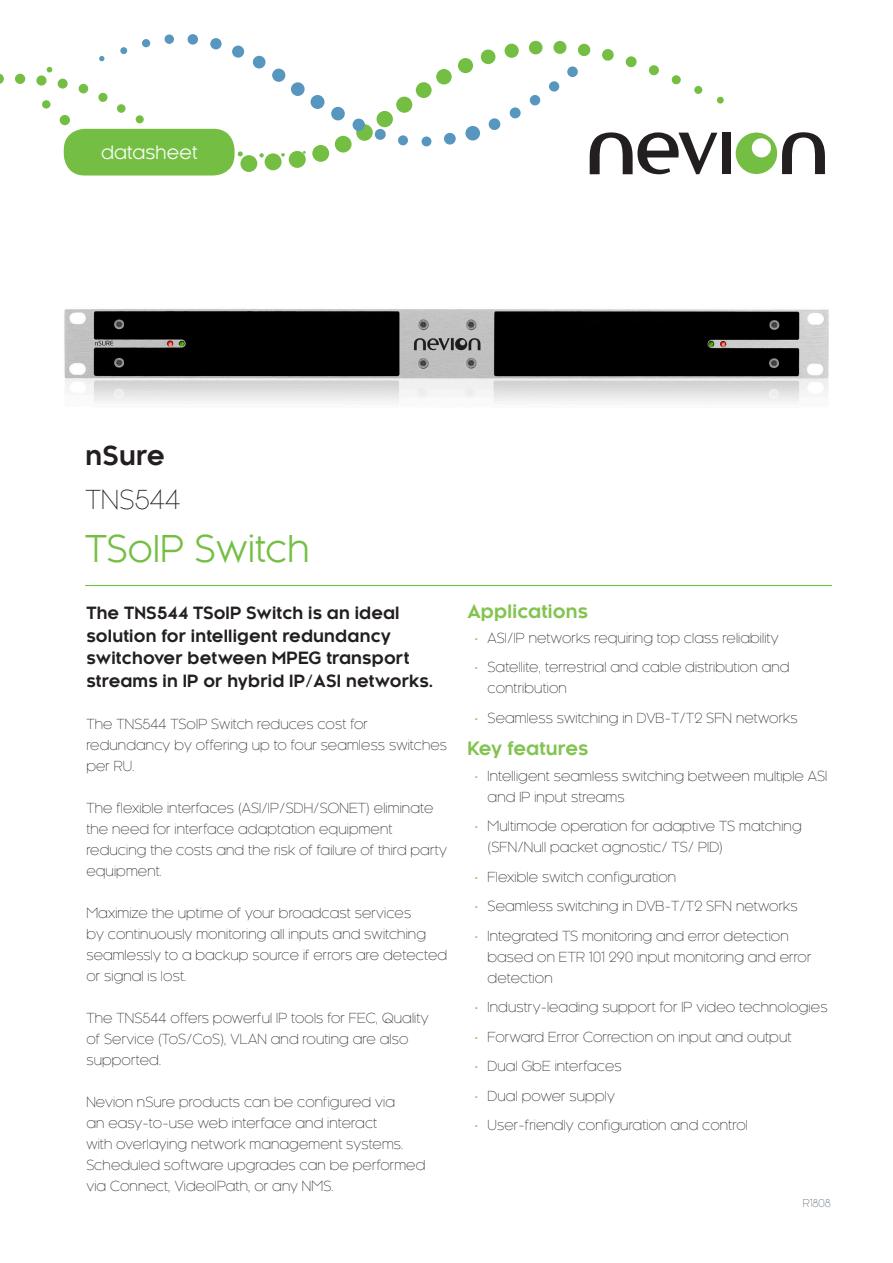
<style>
.page{position:relative;width:893px;height:1263px;background:#fff}
.page>*{position:absolute;margin:0;border:0;box-sizing:border-box;transform-origin:0 0}
.Product_Name_and_sho{font:36px "Kessel 105";letter-spacing:.01em;color:#74bf43}
.Product_model_number{font:300 25.5px "Kessel 105";letter-spacing:.01em;color:#231f20}
.Product_family{font:700 25.5px "Kessel 105";letter-spacing:.01em;color:#231f20}
.Head_3{font:700 18px "Kessel 105";letter-spacing:.01em;color:#82c451}
.t1{font:18px "Kessel 105";letter-spacing:.01em;color:#fff}
.Bold_intro_text{font:700 16.5px/22.5px "Kessel 105";letter-spacing:.01em;color:#231f20}
.Paragraph_content{font:300 13.5px/21px "Kessel 105";letter-spacing:.01em;color:#231f20}
.Rev_number{font:300 10.5px "Kessel 105";color:#475865}
.s1{color:#74bf43}
</style>
<div class="page">
<svg style="left:590px;top:132px;width:127px;height:42px"></svg>
<div style="left:722px;top:133px;width:9px;height:41px;background:#231f20"></div>
<svg style="left:736px;top:132px;width:89px;height:42px"></svg>
<svg style="left:47px;top:67px;width:5px;height:5px"></svg>
<div style="left:42px;top:100px;width:8px;height:9px;background:#74bf43;border-radius:50%"></div>
<div style="left:60px;top:115px;width:10px;height:10px;background:#74bf43;border-radius:50%"></div>
<div style="left:240px;top:155px;width:17px;height:17px;background:#74bf43;border-radius:50%"></div>
<div style="left:265px;top:153px;width:17px;height:17px;background:#74bf43;border-radius:50%"></div>
<div style="left:289px;top:151px;width:17px;height:17px;background:#74bf43;border-radius:50%"></div>
<div style="left:312px;top:145px;width:17px;height:17px;background:#74bf43;border-radius:50%"></div>
<div style="left:335px;top:136px;width:17px;height:17px;background:#74bf43;border-radius:50%"></div>
<div style="left:356px;top:124px;width:17px;height:17px;background:#74bf43;border-radius:50%"></div>
<div style="left:376px;top:111px;width:17px;height:16px;background:#74bf43;border-radius:50%"></div>
<div style="left:396px;top:97px;width:16px;height:16px;background:#74bf43;border-radius:50%"></div>
<div style="left:416px;top:82px;width:16px;height:16px;background:#74bf43;border-radius:50%"></div>
<div style="left:436px;top:69px;width:16px;height:16px;background:#74bf43;border-radius:50%"></div>
<div style="left:458px;top:58px;width:15px;height:15px;background:#74bf43;border-radius:50%"></div>
<div style="left:481px;top:49px;width:14px;height:15px;background:#74bf43;border-radius:50%"></div>
<div style="left:504px;top:44px;width:15px;height:14px;background:#74bf43;border-radius:50%"></div>
<div style="left:529px;top:41px;width:14px;height:13px;background:#74bf43;border-radius:50%"></div>
<div style="left:553px;top:41px;width:13px;height:13px;background:#74bf43;border-radius:50%"></div>
<div style="left:578px;top:44px;width:12px;height:12px;background:#74bf43;border-radius:50%"></div>
<div style="left:602px;top:49px;width:12px;height:12px;background:#74bf43;border-radius:50%"></div>
<div style="left:626px;top:56px;width:11px;height:11px;background:#74bf43;border-radius:50%"></div>
<div style="left:649px;top:65px;width:10px;height:10px;background:#74bf43;border-radius:50%"></div>
<div style="left:672px;top:75px;width:9px;height:9px;background:#74bf43;border-radius:50%"></div>
<div style="left:694px;top:86px;width:8px;height:8px;background:#74bf43;border-radius:50%"></div>
<div style="left:717px;top:97px;width:7px;height:7px;background:#74bf43;border-radius:50%"></div>
<svg style="left:281px;top:153px;width:4px;height:4px"></svg>
<svg style="left:259px;top:153px;width:5px;height:5px"></svg>
<svg style="left:238px;top:151px;width:5px;height:5px"></svg>
<div style="left:136px;top:115px;width:8px;height:8px;background:#74bf43;border-radius:50%"></div>
<div style="left:117px;top:104px;width:9px;height:9px;background:#74bf43;border-radius:50%"></div>
<div style="left:98px;top:93px;width:10px;height:9px;background:#74bf43;border-radius:50%"></div>
<div style="left:79px;top:84px;width:9px;height:9px;background:#74bf43;border-radius:50%"></div>
<div style="left:58px;top:79px;width:10px;height:10px;background:#74bf43;border-radius:50%"></div>
<div style="left:36px;top:75px;width:11px;height:11px;background:#74bf43;border-radius:50%"></div>
<div style="left:15px;top:74px;width:10px;height:10px;background:#74bf43;border-radius:50%"></div>
<svg style="left:0;top:74px;width:4px;height:10px"></svg>
<div style="left:567px;top:66px;width:11px;height:11px;background:#5696bf;border-radius:50%"></div>
<div style="left:549px;top:81px;width:10px;height:11px;background:#5696bf;border-radius:50%"></div>
<div style="left:530px;top:95px;width:10px;height:10px;background:#5696bf;border-radius:50%"></div>
<div style="left:510px;top:107px;width:11px;height:11px;background:#5696bf;border-radius:50%"></div>
<div style="left:489px;top:118px;width:11px;height:12px;background:#5696bf;border-radius:50%"></div>
<div style="left:465px;top:126px;width:15px;height:15px;background:#5696bf;border-radius:50%"></div>
<div style="left:444px;top:133px;width:12px;height:12px;background:#5696bf;border-radius:50%"></div>
<div style="left:421px;top:136px;width:10px;height:10px;background:#5696bf;border-radius:50%"></div>
<div style="left:398px;top:135px;width:10px;height:10px;background:#5696bf;border-radius:50%"></div>
<div style="left:375px;top:129px;width:11px;height:11px;background:#5696bf;border-radius:50%"></div>
<div style="left:352px;top:119px;width:13px;height:12px;background:#5696bf;border-radius:50%"></div>
<div style="left:331px;top:107px;width:14px;height:13px;background:#5696bf;border-radius:50%"></div>
<div style="left:310px;top:95px;width:15px;height:14px;background:#5696bf;border-radius:50%"></div>
<div style="left:291px;top:82px;width:14px;height:14px;background:#5696bf;border-radius:50%"></div>
<div style="left:272px;top:69px;width:13px;height:13px;background:#5696bf;border-radius:50%"></div>
<div style="left:253px;top:56px;width:13px;height:13px;background:#5696bf;border-radius:50%"></div>
<div style="left:232px;top:46px;width:12px;height:12px;background:#5696bf;border-radius:50%"></div>
<div style="left:210px;top:38px;width:12px;height:11px;background:#5696bf;border-radius:50%"></div>
<div style="left:188px;top:34px;width:10px;height:11px;background:#5696bf;border-radius:50%"></div>
<div style="left:165px;top:34px;width:9px;height:10px;background:#5696bf;border-radius:50%"></div>
<div style="left:142px;top:39px;width:8px;height:8px;background:#5696bf;border-radius:50%"></div>
<div style="left:120px;top:47px;width:7px;height:7px;background:#5696bf;border-radius:50%"></div>
<svg style="left:99px;top:56px;width:5px;height:5px"></svg>
<hr style="left:86px;top:585px;width:745px;height:1px;background:#74bf43">
<div style="left:64px;top:129px;width:171px;height:46px;background:#74bf43;border-radius:21px"></div>
<img style="left:64px;top:309px;width:765px;height:94px">
<h3 class="t1" style="left:101px;top:142px;width:98px">datasheet</h3>
<p class="Product_family" style="left:85px;top:441px;width:81px">nSure</p>
<p class="Product_model_number" style="left:85px;top:485px;width:96px">TNS544</p>
<p class="Product_Name_and_sho" style="left:85px;top:529px;width:226px">TSoIP Switch</p>
<p class="Bold_intro_text" style="left:86px;top:602px;width:349px">The TNS544 TSoIP Switch is an ideal solution for intelligent redundancy switchover between MPEG transport streams in IP or hybrid IP/ASI networks.</p>
<p class="Paragraph_content" style="left:86px;top:713px;width:362px">The TNS544 TSoIP Switch reduces cost for redundancy by offering up to four seamless switches per RU.</p>
<p class="Paragraph_content" style="left:86px;top:797px;width:362px">The flexible interfaces (ASI/IP/SDH/SONET) eliminate the need for interface adaptation equipment reducing the costs and the risk of failure of third party equipment.</p>
<p class="Paragraph_content" style="left:86px;top:902px;width:362px">Maximize the uptime of your broadcast services<br>by continuously monitoring all inputs and switching seamlessly to a backup source if errors are detected or signal is lost.</p>
<p class="Paragraph_content" style="left:86px;top:1007px;width:344px">The TNS544 offers powerful IP tools for FEC, Quality of Service (ToS/CoS), VLAN and routing are also supported.</p>
<p class="Paragraph_content" style="left:86px;top:1091px;width:341px">Nevion nSure products can be configured via<br>an easy-to-use web interface and interact<br>with overlaying network management systems.<br>Scheduled software upgrades can be performed via Connect, VideoIPath, or any NMS.</p>
<p class="Head_3" style="left:467px;top:601px;width:122px">Applications</p>
<p class="Paragraph_content" style="left:474px;top:627px;width:306px"><span class="s1">•</span> ASI/IP networks requiring top class reliability</p>
<p class="Paragraph_content" style="left:488px;top:657px;width:303px;text-indent:-14px"><span class="s1">•</span> Satellite, terrestrial and cable distribution and contribution</p>
<p class="Paragraph_content" style="left:474px;top:707px;width:325px"><span class="s1">•</span> Seamless switching in DVB-T/T2 SFN networks</p>
<p class="Head_3" style="left:467px;top:739px;width:123px">Key features</p>
<p class="Paragraph_content" style="left:488px;top:765px;width:341px;text-indent:-14px"><span class="s1">•</span> Intelligent seamless switching between multiple ASI and IP input streams</p>
<p class="Paragraph_content" style="left:488px;top:816px;width:316px;text-indent:-14px"><span class="s1">•</span> Multimode operation for adaptive TS matching (SFN/Null packet agnostic/ TS/ PID)</p>
<p class="Paragraph_content" style="left:474px;top:866px;width:204px"><span class="s1">•</span> Flexible switch configuration</p>
<p class="Paragraph_content" style="left:474px;top:896px;width:325px"><span class="s1">•</span> Seamless switching in DVB-T/T2 SFN networks</p>
<p class="Paragraph_content" style="left:488px;top:925px;width:325px;text-indent:-14px"><span class="s1">•</span> Integrated TS monitoring and error detection based on ETR 101 290 input monitoring and error detection</p>
<p class="Paragraph_content" style="left:474px;top:997px;width:355px"><span class="s1">•</span> Industry-leading support for IP video technologies</p>
<p class="Paragraph_content" style="left:474px;top:1026px;width:319px"><span class="s1">•</span> Forward Error Correction on input and output</p>
<p class="Paragraph_content" style="left:474px;top:1056px;width:149px"><span class="s1">•</span> Dual GbE interfaces</p>
<p class="Paragraph_content" style="left:474px;top:1085px;width:142px"><span class="s1">•</span> Dual power supply</p>
<p class="Paragraph_content" style="left:474px;top:1115px;width:275px"><span class="s1">•</span> User-friendly configuration and control</p>
<p class="Rev_number" style="left:803px;top:1197px;width:30px">R1808</p>
</div>
